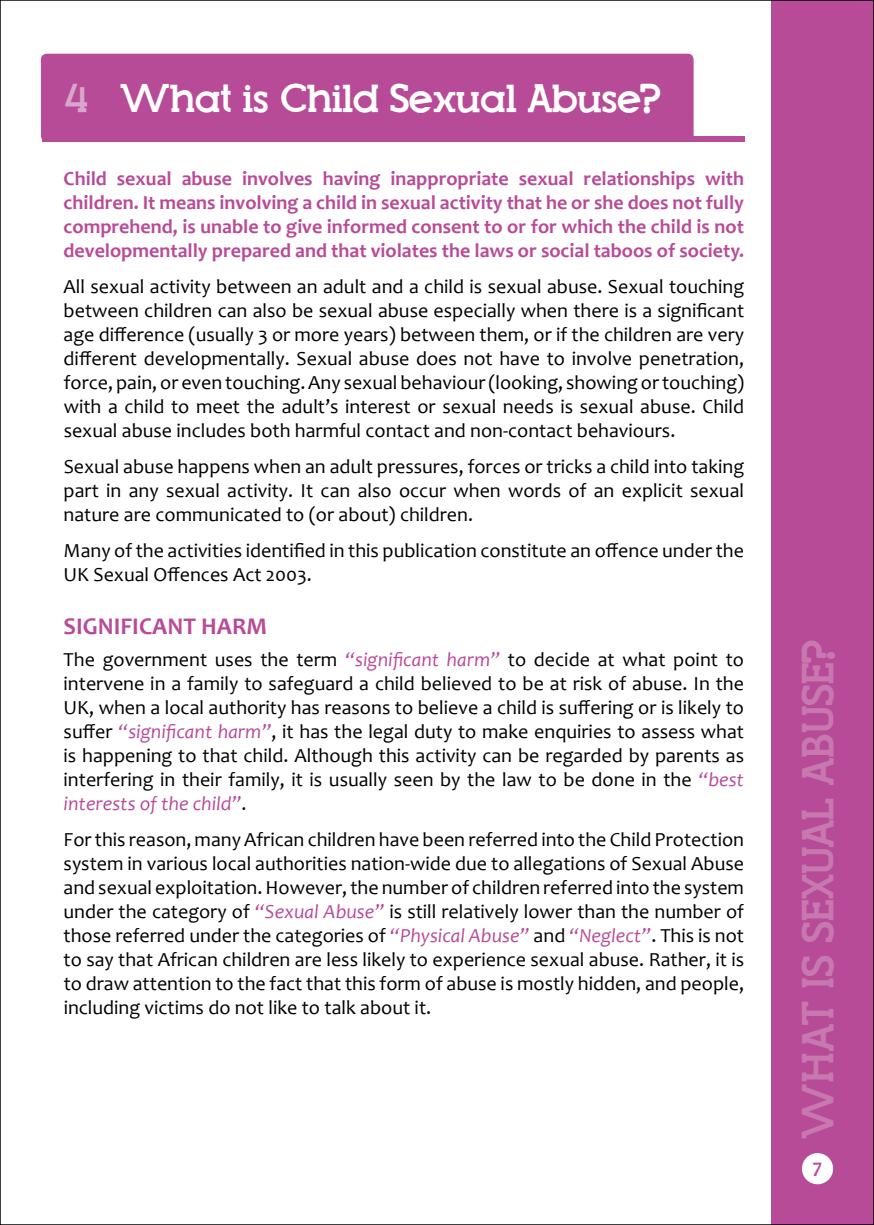
<style>
.page{position:relative;width:874px;height:1225px;background:#fff}
.page>*{position:absolute;margin:0;border:0;box-sizing:border-box;transform-origin:0 0}
.t1{font:44.8px "Top Modern";color:#c778af}
.t2{font:40px "Top Modern";color:#fff}
.t3{font:700 24px "Candara";color:#b84b98}
.t4{font:20px/24px "Candara";color:#000;text-align:justify}
.t5{font:700 20px/24px "Candara";color:#b84b98;text-align:justify}
.s1{color:#d8a8cc}
.s2{font-style:italic;color:#b84b98}
</style>
<div class="page">
<div style="left:771px;top:0;width:102px;height:1225px;background:#b84b98"></div>
<div style="left:801px;top:1153px;width:31px;height:31px;background:#fff;border-radius:50%"></div>
<div style="left:41px;top:54px;width:652px;height:88px;background:#b84b98;border-radius:6px"></div>
<div style="left:42px;top:136px;width:702px;height:6px;background:#b84b98"></div>
<h2 class="t2" style="left:63px;top:79px;width:598px"><span class="s1">4</span> What is Child Sexual Abuse?</h2>
<p class="t5" style="left:64px;top:166px;width:681px">Child sexual abuse involves having inappropriate sexual relationships with children. It means involving a child in sexual activity that he or she does not fully comprehend, is unable to give informed consent to or for which the child is not developmentally prepared and that violates the laws or social taboos of society.</p>
<p class="t4" style="left:64px;top:274px;width:681px">All sexual activity between an adult and a child is sexual abuse. Sexual touching between children can also be sexual abuse especially when there is a significant age difference (usually 3 or more years) between them, or if the children are very different developmentally. Sexual abuse does not have to involve penetration, force, pain, or even touching.Any sexual behaviour(looking, showing ortouching) with a child to meet the adult’s interest or sexual needs is sexual abuse. Child sexual abuse includes both harmful contact and non-contact behaviours.</p>
<p class="t4" style="left:64px;top:454px;width:681px">Sexual abuse happens when an adult pressures, forces or tricks a child into taking part in any sexual activity. It can also occur when words of an explicit sexual nature are communicated to (or about) children.</p>
<p class="t4" style="left:64px;top:538px;width:681px">Many of the activities identified in this publication constitute an offence under the<br>UK Sexual Offences Act 2003.</p>
<p class="t3" style="left:64px;top:611px;width:205px">SIGNIFICANT HARM</p>
<p class="t4" style="left:64px;top:647px;width:681px">The government uses the term <span class="s2">“significant harm”</span> to decide at what point to intervene in a family to safeguard a child believed to be at risk of abuse. In the UK, when a local authority has reasons to believe a child is suffering or is likely to suffer <span class="s2">“significant harm”</span>, it has the legal duty to make enquiries to assess what is happening to that child. Although this activity can be regarded by parents as interfering in their family, it is usually seen by the law to be done in the <span class="s2">“best interests of the child”</span>.</p>
<p class="t4" style="left:64px;top:827px;width:681px">For this reason, many African children have been referred into the Child Protection system in various local authorities nation-wide due to allegations of Sexual Abuse and sexual exploitation.However,the number of children referred into the system under the category of <span class="s2">“Sexual Abuse”</span> is still relatively lower than the number of those referred under the categories of <span class="s2">“Physical Abuse”</span> and <span class="s2">“Neglect”</span>. This is not to say that African children are less likely to experience sexual abuse. Rather, it is to draw attention to the fact that this form of abuse is mostly hidden, and people, including victims do not like to talk about it.</p>
<h1 class="t1" style="left:795px;top:1139px;width:501px;rotate:-90deg">WHAT IS SEXUAL ABUSE?</h1>
<p class="t5" style="left:812px;top:1154px;width:11px">7</p>
</div>
